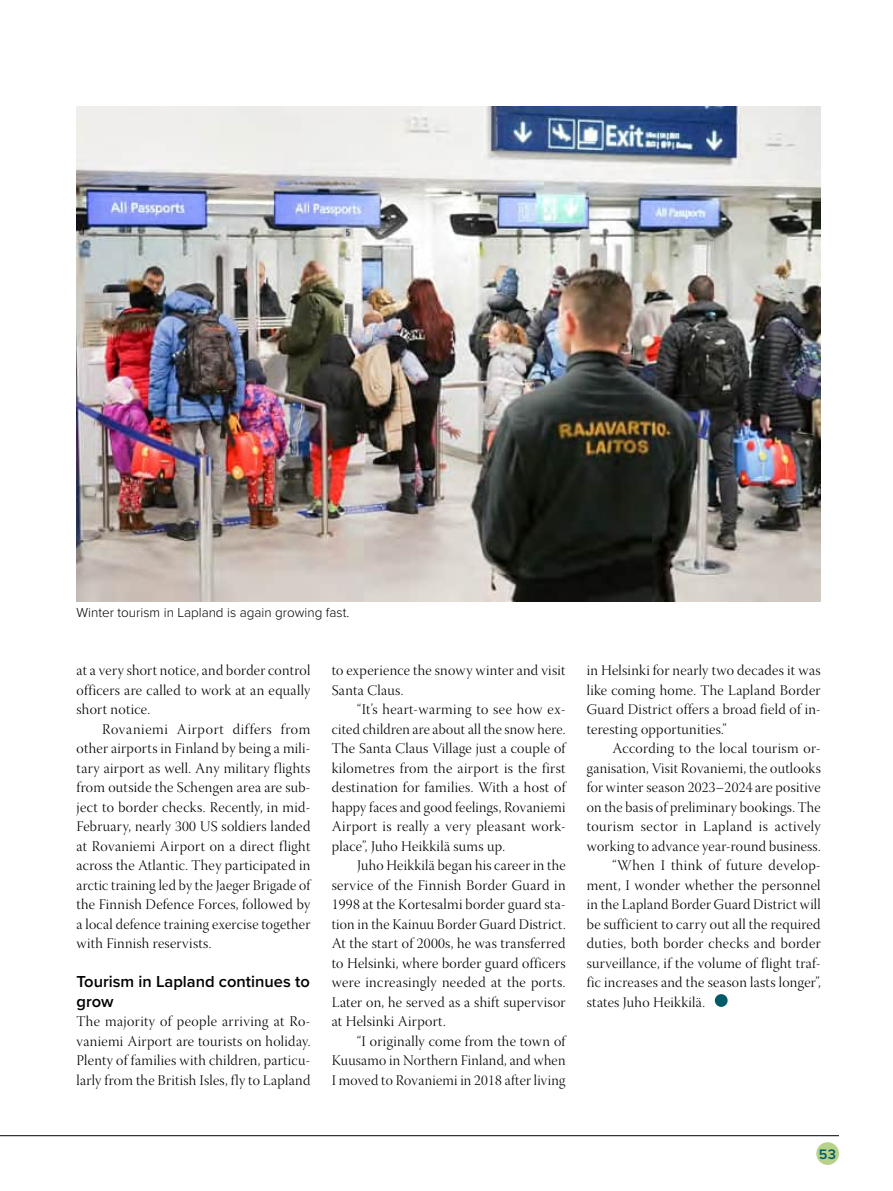
<style>
.page{position:relative;width:893px;height:1191px;background:#fff}
.page>*{position:absolute;margin:0;border:0;box-sizing:border-box;transform-origin:0 0}
.t1{font:600 16.5px/19.5px "Proxima Nova";color:#000}
.Leipis{font:14.7px/19.5px "Warnock Pro Light Disp";letter-spacing:.02em;color:#000;text-align:justify}
.Leipis_ei_sisennysta{font:14.7px/19.5px "Warnock Pro Light Disp";letter-spacing:.02em;color:#000;text-align:justify}
.t2{font:600 14.25px "Proxima Nova";color:#005b67}
.kuvateksti{font:300 13.5px "Proxima Nova";color:#000}
</style>
<div class="page">
<hr style="left:0;top:1135px;width:839px;height:1px;background:#000">
<div style="left:816px;top:1142px;width:23px;height:22px;background:#b8d288;border-radius:50%"></div>
<div style="left:715px;top:994px;width:13px;height:13px;background:#005b67;border-radius:50%"></div>
<img style="left:77px;top:106px;width:744px;height:495px">
<p class="kuvateksti" style="left:77px;top:602px;width:274px">Winter tourism in Lapland is again growing fast.</p>
<p class="Leipis" style="left:77px;top:662px;width:235px">at a very short notice, and border control officers are called to work at an equally short notice.</p>
<p class="Leipis" style="left:77px;top:720px;width:235px;text-indent:26px">Rovaniemi Airport differs from other airports in Finland by being a mili&shy;tary airport as well. Any military flights from outside the Schengen area are sub&shy;ject to border checks. Recently, in mid-February, nearly 300 US soldiers landed at Rovaniemi Airport on a direct flight across the Atlantic. They participated in arctic training led by the Jaeger Brigade of the Finnish Defence Forces, followed by a local defence training exercise together with Finnish reservists.</p>
<h1 class="t1" style="left:77px;top:971px;width:235px">Tourism in Lapland continues to grow</h1>
<p class="Leipis_ei_sisennysta" style="left:77px;top:1013px;width:235px">The majority of people arriving at Ro&shy;vaniemi Airport are tourists on holiday.<br>Plenty of families with children, particu&shy;larly from the British Isles, fly to Lapland</p>
<p class="Leipis_ei_sisennysta" style="left:332px;top:662px;width:235px">to experience the snowy winter and visit<br>Santa Claus.</p>
<p class="Leipis" style="left:332px;top:701px;width:235px;text-indent:26px">“It’s heart-warming to see how ex&shy;cited children are about all the snow here.<br>The Santa Claus Village just a couple of kilometres from the airport is the first destination for families. With a host of happy faces and good feelings, Rovaniemi Airport is really a very pleasant work&shy;place”, Juho Heikkilä sums up.</p>
<p class="Leipis" style="left:332px;top:857px;width:235px;text-indent:26px">Juho Heikkilä began his career in the service of the Finnish Border Guard in 1998 at the Kortesalmi border guard sta&shy;tion in the Kainuu Border Guard District.<br>At the start of 2000s, he was transferred to Helsinki, where border guard officers were increasingly needed at the ports.<br>Later on, he served as a shift supervisor at Helsinki Airport.</p>
<p class="Leipis" style="left:332px;top:1032px;width:235px;text-indent:26px">“I originally come from the town of Kuusamo in Northern Finland, and when I moved to Rovaniemi in 2018 after living</p>
<p class="Leipis" style="left:587px;top:662px;width:235px">in Helsinki for nearly two decades it was like coming home. The Lapland Border Guard District offers a broad field of in&shy;teresting opportunities.”</p>
<p class="Leipis" style="left:587px;top:740px;width:235px;text-indent:26px">According to the local tourism or&shy;ganisation, Visit Rovaniemi, the outlooks for winter season 2023–2024 are positive on the basis of preliminary bookings. The tourism sector in Lapland is actively working to advance year-round business.</p>
<p class="Leipis" style="left:587px;top:857px;width:235px;text-indent:26px">“When I think of future develop&shy;ment, I wonder whether the personnel in the Lapland Border Guard District will be sufficient to carry out all the required duties, both border checks and border surveillance, if the volume of flight traf&shy;fic increases and the season lasts longer”, states Juho Heikkilä.</p>
<p class="t2" style="left:819px;top:1143px;width:19px">53</p>
</div>
